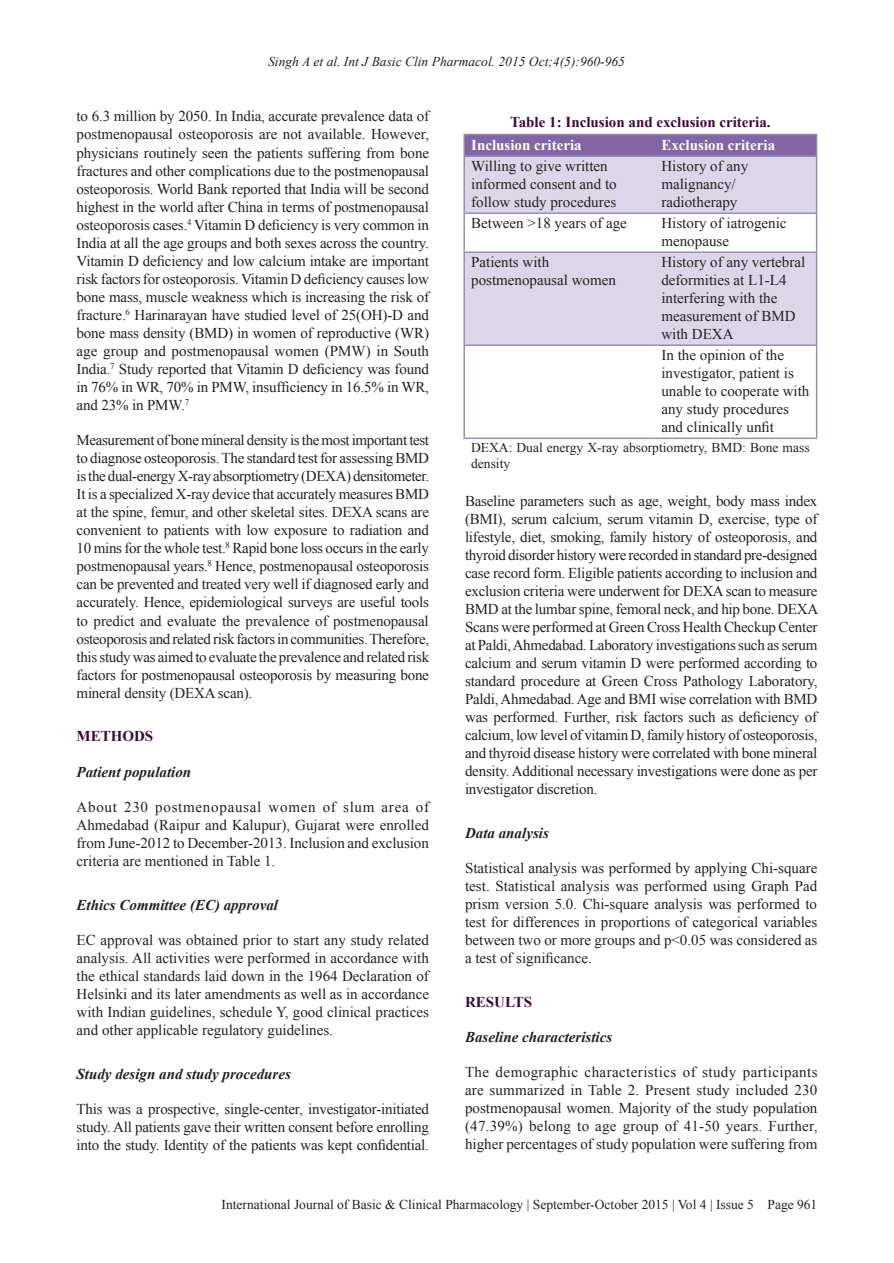
<style>
.page{position:relative;width:894px;height:1263px;background:#fff}
.page>*{position:absolute;margin:0;border:0;box-sizing:border-box;transform-origin:0 0}
.TX{font:15px/18px "Times New Roman";letter-spacing:-.01em;color:#231f20;text-align:justify}
.TB{font:15px/18px "Times New Roman";color:#231f20}
.H2_No_Above_Space{font:italic 700 15px "Times New Roman";color:#231f20}
.TBL{font:15px/18px "Times New Roman";color:#231f20}
.TT{font:700 15px "Times New Roman";color:#3e083e}
.TCH{font:700 15px "Times New Roman";color:#fff}
.TFN{font:13.5px/16.2px "Times New Roman";color:#231f20}
.RH{font:italic 13.5px "Times New Roman";color:#231f20}
</style>
<div class="page">
<svg style="left:465px;top:157px;width:350px;height:187px;fill:#ddd6e8"></svg>
<hr style="left:463px;top:212px;width:170px;height:2px;background:#a08aba">
<hr style="left:633px;top:212px;width:21px;height:2px;background:#a08aba">
<hr style="left:654px;top:212px;width:163px;height:2px;background:#a08aba">
<hr style="left:463px;top:251px;width:170px;height:2px;background:#a08aba">
<hr style="left:633px;top:251px;width:21px;height:2px;background:#a08aba">
<hr style="left:654px;top:251px;width:163px;height:2px;background:#a08aba">
<hr style="left:463px;top:346px;width:2px;height:91px;background:#a08aba">
<hr style="left:815px;top:346px;width:2px;height:91px;background:#a08aba">
<hr style="left:463px;top:437px;width:170px;height:2px;background:#a08aba">
<hr style="left:633px;top:437px;width:21px;height:2px;background:#a08aba">
<hr style="left:654px;top:437px;width:163px;height:2px;background:#a08aba">
<hr style="left:463px;top:157px;width:2px;height:55px;background:#a08aba">
<hr style="left:815px;top:157px;width:2px;height:55px;background:#a08aba">
<hr style="left:463px;top:214px;width:2px;height:37px;background:#a08aba">
<hr style="left:815px;top:214px;width:2px;height:37px;background:#a08aba">
<hr style="left:463px;top:253px;width:2px;height:91px;background:#a08aba">
<hr style="left:815px;top:253px;width:2px;height:91px;background:#a08aba">
<hr style="left:463px;top:344px;width:170px;height:2px;background:#a08aba">
<hr style="left:633px;top:344px;width:21px;height:2px;background:#a08aba">
<hr style="left:654px;top:344px;width:163px;height:2px;background:#a08aba">
<hr style="left:463px;top:134px;width:170px;height:1px;background:#a08aba">
<hr style="left:463px;top:135px;width:2px;height:20px;background:#a08aba">
<div style="left:465px;top:134px;width:350px;height:21px;background:#8165a4"></div>
<hr style="left:654px;top:134px;width:163px;height:1px;background:#a08aba">
<hr style="left:815px;top:135px;width:2px;height:20px;background:#a08aba">
<hr style="left:463px;top:155px;width:170px;height:2px;background:#a08aba">
<hr style="left:633px;top:155px;width:21px;height:2px;background:#a08aba">
<hr style="left:654px;top:155px;width:163px;height:2px;background:#a08aba">
<p class="RH" style="left:268px;top:52px;width:358px">Singh A et al. Int J Basic Clin Pharmacol. 2015 Oct;4(5):960-965</p>
<p class="TX" style="left:76px;top:107px;width:354px">to 6.3 million by 2050. In India, accurate prevalence data of postmenopausal osteoporosis are not available. However, physicians routinely seen the patients suffering from bone fractures and other complications due to the postmenopausal osteoporosis. World Bank reported that India will be second highest in the world after China in terms of postmenopausal osteoporosis cases.<sup>4</sup> Vitamin D deficiency is very common in India at all the age groups and both sexes across the country.<br>Vitamin D deficiency and low calcium intake are important risk factors for osteoporosis. Vitamin D deficiency causes low bone mass, muscle weakness which is increasing the risk of fracture.<sup>6</sup> Harinarayan have studied level of 25(OH)-D and bone mass density (BMD) in women of reproductive (WR) age group and postmenopausal women (PMW) in South India.<sup>7</sup> Study reported that Vitamin D deficiency was found in 76% in WR, 70% in PMW, insufficiency in 16.5% in WR, and 23% in PMW.<sup>7</sup></p>
<p class="TX" style="left:76px;top:431px;width:354px">Measurement of bone mineral density is the most important test to diagnose osteoporosis. The standard test for assessing BMD is the dual-energy X-ray absorptiometry (DEXA) densitometer.<br>It is a specialized X-ray device that accurately measures BMD at the spine, femur, and other skeletal sites. DEXA scans are convenient to patients with low exposure to radiation and 10 mins for the whole test.<sup>8</sup> Rapid bone loss occurs in the early postmenopausal years.<sup>8</sup> Hence, postmenopausal osteoporosis can be prevented and treated very well if diagnosed early and accurately. Hence, epidemiological surveys are useful tools to predict and evaluate the prevalence of postmenopausal osteoporosis and related risk factors in communities. Therefore, this study was aimed to evaluate the prevalence and related risk factors for postmenopausal osteoporosis by measuring bone mineral density (DEXA scan).</p>
<h1 class="TT" style="left:76px;top:726px;width:78px">METHODS</h1>
<p class="H2_No_Above_Space" style="left:76px;top:761px;width:116px">Patient population</p>
<p class="TX" style="left:76px;top:797px;width:354px">About 230 postmenopausal women of slum area of Ahmedabad (Raipur and Kalupur), Gujarat were enrolled from June-2012 to December-2013. Inclusion and exclusion criteria are mentioned in Table 1.</p>
<h2 class="H2_No_Above_Space" style="left:76px;top:894px;width:203px">Ethics Committee (EC) approval</h2>
<p class="TX" style="left:76px;top:931px;width:354px">EC approval was obtained prior to start any study related analysis. All activities were performed in accordance with the ethical standards laid down in the 1964 Declaration of Helsinki and its later amendments as well as in accordance with Indian guidelines, schedule Y, good clinical practices and other applicable regulatory guidelines.</p>
<h2 class="H2_No_Above_Space" style="left:76px;top:1063px;width:216px">Study design and study procedures</h2>
<p class="TX" style="left:76px;top:1100px;width:354px">This was a prospective, single-center, investigator-initiated study. All patients gave their written consent before enrolling into the study. Identity of the patients was kept confidential.</p>
<p class="TT" style="left:510px;top:112px;width:262px">Table 1: Inclusion and exclusion criteria.</p>
<p class="TCH" style="left:471px;top:134px;width:112px">Inclusion criteria</p>
<p class="TCH" style="left:661px;top:134px;width:115px">Exclusion criteria</p>
<p class="TB" style="left:471px;top:157px;width:147px">Willing to give written informed consent and to follow study procedures</p>
<p class="TB" style="left:661px;top:157px;width:88px">History of any malignancy/ radiotherapy</p>
<p class="TB" style="left:471px;top:214px;width:157px">Between &gt;18 years of age</p>
<p class="TB" style="left:661px;top:214px;width:126px">History of iatrogenic menopause</p>
<p class="TB" style="left:471px;top:253px;width:146px">Patients with postmenopausal women</p>
<p class="TB" style="left:661px;top:253px;width:145px">History of any vertebral deformities at L1‑L4 interfering with the measurement of BMD with DEXA</p>
<p class="TBL" style="left:661px;top:346px;width:149px">In the opinion of the investigator, patient is unable to cooperate with any study procedures and clinically unfit</p>
<p class="TFN" style="left:471px;top:439px;width:340px">DEXA: Dual energy X‑ray absorptiometry, BMD: Bone mass density</p>
<p class="TX" style="left:465px;top:491px;width:354px">Baseline parameters such as age, weight, body mass index (BMI), serum calcium, serum vitamin D, exercise, type of lifestyle, diet, smoking, family history of osteoporosis, and thyroid disorder history were recorded in standard pre-designed case record form. Eligible patients according to inclusion and exclusion criteria were underwent for DEXA scan to measure BMD at the lumbar spine, femoral neck, and hip bone. DEXA Scans were performed at Green Cross Health Checkup Center at Paldi, Ahmedabad. Laboratory investigations such as serum calcium and serum vitamin D were performed according to standard procedure at Green Cross Pathology Laboratory, Paldi, Ahmedabad. Age and BMI wise correlation with BMD was performed. Further, risk factors such as deficiency of calcium, low level of vitamin D, family history of osteoporosis, and thyroid disease history were correlated with bone mineral density. Additional necessary investigations were done as per investigator discretion.</p>
<h2 class="H2_No_Above_Space" style="left:465px;top:822px;width:85px">Data analysis</h2>
<p class="TX" style="left:465px;top:858px;width:354px">Statistical analysis was performed by applying Chi-square test. Statistical analysis was performed using Graph Pad prism version 5.0. Chi-square analysis was performed to test for differences in proportions of categorical variables between two or more groups and p&lt;0.05 was considered as a test of significance.</p>
<h1 class="TT" style="left:465px;top:991px;width:68px">RESULTS</h1>
<p class="H2_No_Above_Space" style="left:465px;top:1026px;width:149px">Baseline characteristics</p>
<p class="TX" style="left:465px;top:1063px;width:354px">The demographic characteristics of study participants are summarized in Table 2. Present study included 230 postmenopausal women. Majority of the study population (47.39%) belong to age group of 41-50 years. Further, higher percentages of study population were suffering from</p>
<p class="TFN" style="left:221px;top:1195px;width:597px">International Journal of Basic &amp; Clinical Pharmacology | September-October 2015 | Vol 4 | Issue 5 Page 961</p>
</div>
